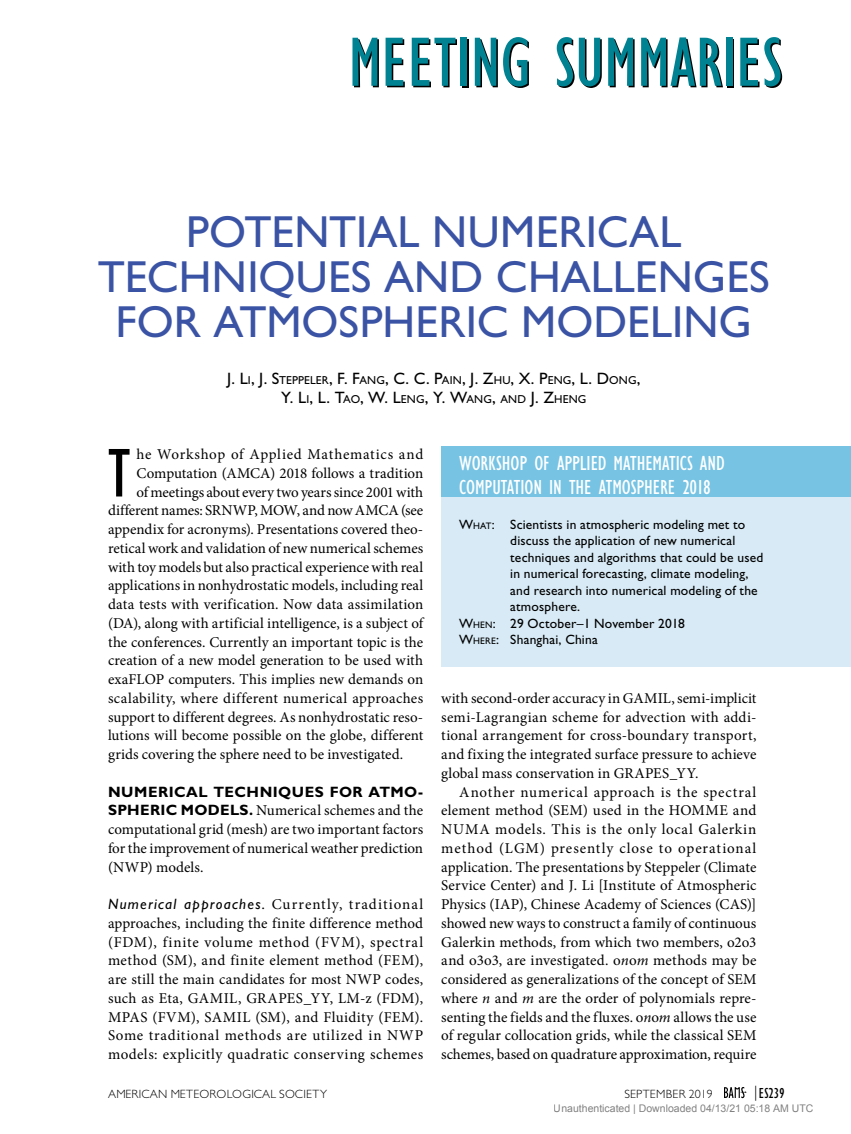
<style>
.page{position:relative;width:851px;height:1134px;background:#fff}
.page>*{position:absolute;margin:0;border:0;box-sizing:border-box;transform-origin:0 0}
.First_Paragraph_w_Dr{font:condensed 71.1px "Gill Sans Std";color:#000}
.Article_Title__Main{font:45px/45px "Gill Sans Std";color:#3a53a4;text-align:center}
.Sidebar_Title__R_col{font:condensed 21px/24px "Gill Sans Std";letter-spacing:-.005em;color:#fff}
.Authors{font:16.5px/19.5px "Gill Sans Std";color:#000;text-align:center}
.Body_Text{font:15px/18.8px "Minion Pro";letter-spacing:-.01em;color:#000;text-align:justify}
.First_Paragraph_w_Dr-2{font:15px "Minion Pro";color:#000}
.First_Paragraph_w_it{font:15px/18.8px "Minion Pro";letter-spacing:.02em;color:#000;text-align:justify}
.First_Paragraph_w_bo{font:15px/18.8px "Minion Pro";letter-spacing:-.005em;color:#000;text-align:justify}
.First_Paragraph_w_Dr-3{font:15px "Minion Pro";letter-spacing:.02em;color:#000}
.First_Paragraph_w_Dr-4{font:15px "Minion Pro";letter-spacing:.04em;color:#000}
.t1{font:condensed 15px "Gill Sans Std";letter-spacing:-.005em;color:#000}
.Sidebar_First_Paragr{font:13.5px/16.5px "Gill Sans Std";letter-spacing:.015em;color:#000}
.t2{font:300 12px "Gill Sans Std";letter-spacing:.02em;color:#000}
.t3{font:10.5px "Arial";color:rgb(0 0 0/.5)}
.s1{font-size:11.55px}
.s2{font-family:"Gill Sans Std";font-weight:700}
.s3{font-family:"Gill Sans Std";font-style:italic}
.s4{font-style:inherit}
.s5{font-size:9.45px}
.s6{font-style:italic}
.s7{font-weight:300;font-stretch:normal}
</style>
<div class="page">
<div style="left:462px;top:39px;width:6px;height:48px;background:#008292"></div>
<svg style="left:727px;top:39px;width:6px;height:48px"></svg>
<svg style="left:352px;top:38px;width:27px;height:49px"></svg>
<svg style="left:385px;top:38px;width:20px;height:49px"></svg>
<svg style="left:412px;top:38px;width:45px;height:49px"></svg>
<div style="left:460px;top:38px;width:6px;height:48px;background:#008292"></div>
<svg style="left:475px;top:37px;width:54px;height:51px"></svg>
<svg style="left:556px;top:37px;width:45px;height:51px"></svg>
<svg style="left:608px;top:38px;width:26px;height:49px"></svg>
<svg style="left:641px;top:37px;width:82px;height:50px"></svg>
<div style="left:726px;top:38px;width:6px;height:48px;background:#008292"></div>
<svg style="left:740px;top:37px;width:42px;height:51px"></svg>
<div style="left:441px;top:446px;width:409px;height:221px;background:#d7eaf5"></div>
<div style="left:441px;top:446px;width:409px;height:51px;background:#76c3e4"></div>
<svg style="left:724px;top:1087px;width:22px;height:11px"></svg>
<p class="Article_Title__Main" style="left:98px;top:210px;width:673px">POTENTIAL NUMERICAL<br>TECHNIQUES AND CHALLENGES<br>FOR ATMOSPHERIC MODELING</p>
<p class="Authors" style="left:227px;top:368px;width:415px">J. L<span class="s1">I</span>, J. S<span class="s1">TEPPELER</span>, F. F<span class="s1">ANG</span>, C. C. P<span class="s1">AIN</span>, J. Z<span class="s1">HU</span>, X. P<span class="s1">ENG</span>, L. D<span class="s1">ONG</span>,<br>Y. L<span class="s1">I</span>, L. T<span class="s1">AO</span>, W. L<span class="s1">ENG</span>, Y. W<span class="s1">ANG</span>, <span class="s1">AND</span> J. Z<span class="s1">HENG</span></p>
<p class="First_Paragraph_w_Dr" style="left:108px;top:435px;width:24px">T</p>
<p class="First_Paragraph_w_Dr-4" style="left:137px;top:444px;width:288px">he Workshop of Applied Mathematics and</p>
<p class="First_Paragraph_w_Dr-2" style="left:137px;top:463px;width:288px">Computation (AMCA) 2018 follows a tradition</p>
<p class="First_Paragraph_w_Dr-2" style="left:137px;top:482px;width:288px">of meetings about every two years since 2001 with</p>
<p class="First_Paragraph_w_Dr-2" style="left:108px;top:500px;width:317px">different names: SRNWP, MOW, and now AMCA (see</p>
<p class="First_Paragraph_w_Dr-2" style="left:108px;top:519px;width:317px">appendix for acronyms). Presentations covered theo-</p>
<p class="First_Paragraph_w_Dr-2" style="left:108px;top:538px;width:317px">retical work and validation of new numerical schemes</p>
<p class="First_Paragraph_w_Dr-2" style="left:108px;top:557px;width:317px">with toy models but also practical experience with real</p>
<p class="First_Paragraph_w_Dr-2" style="left:108px;top:575px;width:317px">applications in nonhydrostatic models, including real</p>
<p class="First_Paragraph_w_Dr-3" style="left:108px;top:594px;width:317px">data tests with verification. Now data assimilation</p>
<p class="First_Paragraph_w_Dr-2" style="left:108px;top:613px;width:317px">(DA), along with artificial intelligence, is a subject of</p>
<p class="First_Paragraph_w_Dr-2" style="left:108px;top:632px;width:316px">the conferences. Currently an important topic is the</p>
<p class="First_Paragraph_w_Dr-2" style="left:108px;top:650px;width:316px">creation of a new model generation to be used with</p>
<p class="First_Paragraph_w_Dr-2" style="left:108px;top:669px;width:316px">exaFLOP computers. This implies new demands on</p>
<p class="First_Paragraph_w_Dr-3" style="left:108px;top:688px;width:317px">scalability, where different numerical approaches</p>
<p class="First_Paragraph_w_Dr-2" style="left:108px;top:707px;width:317px">support to different degrees. As nonhydrostatic reso-</p>
<p class="First_Paragraph_w_Dr-2" style="left:108px;top:725px;width:317px">lutions will become possible on the globe, different</p>
<p class="First_Paragraph_w_Dr-2" style="left:108px;top:744px;width:297px">grids covering the sphere need to be investigated.</p>
<p class="First_Paragraph_w_bo" style="left:108px;top:782px;width:317px"><span class="s2">NUMERICAL TECHNIQUES FOR ATMO-SPHERIC MODELS.</span> Numerical schemes and the computational grid (mesh) are two important factors for the improvement of numerical weather prediction (NWP) models.</p>
<p class="First_Paragraph_w_it" style="left:108px;top:895px;width:317px"><span class="s3">Numerical approaches.</span> Currently, traditional approaches, including the finite difference method (FDM), finite volume method (FVM), spectral method (SM), and finite element method (FEM), are still the main candidates for most NWP codes, such as Eta, GAMIL, GRAPES_YY, LM-z (FDM), MPAS (FVM), SAMIL (SM), and Fluidity (FEM).<br>Some traditional methods are utilized in NWP models: explicitly quadratic conserving schemes</p>
<p class="Sidebar_Title__R_col" style="left:459px;top:452px;width:267px">WORKSHOP OF APPLIED MATHEMATICS AND<br>COMPUTATION IN THE ATMOSPHERE 2018</p>
<p class="Sidebar_First_Paragr" style="left:510px;top:516px;width:254px;text-indent:-51px"><span class="s4">W</span><span class="s5">HAT</span>: Scientists in atmospheric modeling met to discuss the application of new numerical techniques and algorithms that could be used in numerical forecasting, climate modeling, and research into numerical modeling of the atmosphere.</p>
<p class="Sidebar_First_Paragr" style="left:459px;top:615px;width:227px"><span class="s4">W</span><span class="s5">HEN</span>: 29 October–1 November 2018</p>
<p class="Sidebar_First_Paragr" style="left:459px;top:632px;width:140px"><span class="s4">W</span><span class="s5">HERE</span>: Shanghai, China</p>
<p class="First_Paragraph_w_it" style="left:441px;top:689px;width:317px">with second-order accuracy in GAMIL, semi-implicit semi-Lagrangian scheme for advection with addi&shy;tional arrangement for cross-boundary transport, and fixing the integrated surface pressure to achieve global mass conservation in GRAPES_YY.</p>
<p class="Body_Text" style="left:441px;top:782px;width:317px;text-indent:18px">Another numerical approach is the spectral element method (SEM) used in the HOMME and NUMA models. This is the only local Galerkin method (LGM) presently close to operational application. The presentations by Steppeler (Climate Service Center) and J. Li [Institute of Atmospheric Physics (IAP), Chinese Academy of Sciences (CAS)] showed new ways to construct a family of continuous Galerkin methods, from which two members, o2o3 and o3o3, are investigated. o<span class="s6">n</span>o<span class="s6">m</span> methods may be considered as generalizations of the concept of SEM where <span class="s6">n</span> and <span class="s6">m</span> are the order of polynomials repre&shy;senting the fields and the fluxes. o<span class="s6">n</span>o<span class="s6">m</span> allows the use of regular collocation grids, while the classical SEM schemes, based on quadrature approximation, require</p>
<p class="t2" style="left:108px;top:1087px;width:220px">AMERICAN METEOROLOGICAL SOCIETY</p>
<p class="t2" style="left:624px;top:1087px;width:90px">SEPTEMBER 2019</p>
<p class="t1" style="left:754px;top:1085px;width:32px"><span class="s7">|</span>ES239</p>
<p class="t3" style="left:553px;top:1102px;width:261px">Unauthenticated | Downloaded 04/13/21 05:18 AM UTC</p>
</div>
